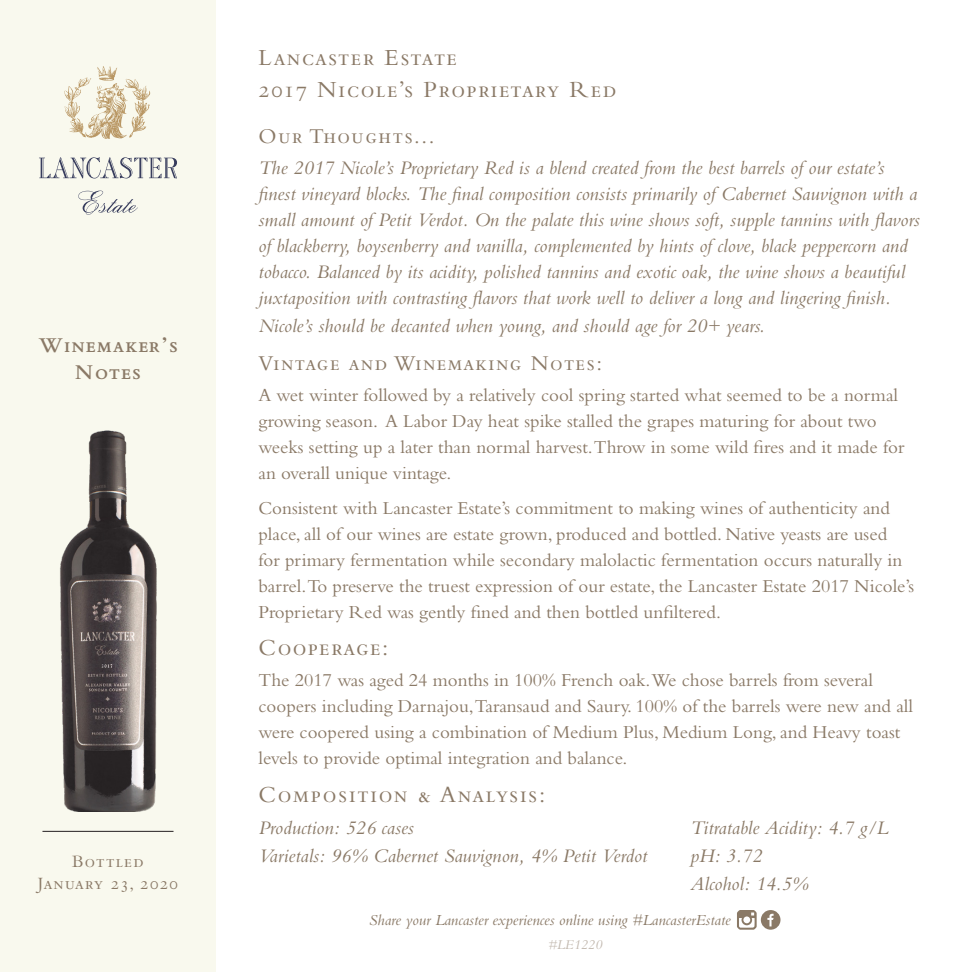
<style>
.page{position:relative;width:972px;height:972px;background:#fff}
.page>*{position:absolute;margin:0;border:0;box-sizing:border-box;transform-origin:0 0}
.t1{font:24px "Bembo SC";letter-spacing:.055em;color:#8a7966}
.t2{font:24px "Bembo SC";letter-spacing:.075em;color:#8a7966}
.t3{font:22px "Bembo SC";letter-spacing:.055em;color:#8a7966}
.t4{font:600 22px "Bembo MT Pro";letter-spacing:.075em;color:#8a7966}
.t5{font:22px "Bembo SC";letter-spacing:.075em;color:#8a7966}
.t6{font:italic 20px/26px "Bembo MT Pro";color:#8a7966}
.t7{font:19px/26px "Bembo Std";color:#8a7966}
.t8{font:18px "Bembo SC";letter-spacing:.06em;color:#8a7966}
.t9{font:italic 16px "Bembo MT Pro";color:#8a7966}
.t10{font:italic 14px "Bembo MT Pro";color:#8a7966}
</style>
<div class="page">
<div style="left:0;top:0;width:216px;height:972px;background:#f9f9ee"></div>
<svg style="left:64px;top:66px;width:86px;height:73px"></svg>
<svg style="left:39px;top:157px;width:138px;height:21px"></svg>
<svg style="left:78px;top:191px;width:60px;height:24px"></svg>
<img style="left:60px;top:430px;width:97px;height:381px">
<hr style="left:42px;top:831px;width:132px;height:1px;background:#231f20">
<svg style="left:737px;top:910px;width:20px;height:20px"></svg>
<svg style="left:742px;top:915px;width:10px;height:10px"></svg>
<div style="left:743px;top:916px;width:7px;height:7px;background:#fff;border-radius:50%"></div>
<div style="left:761px;top:910px;width:20px;height:20px;background:#8a7966;border-radius:50%"></div>
<svg style="left:767px;top:914px;width:7px;height:12px"></svg>
<p class="t4" style="left:38px;top:333px;width:141px">Winemaker’s</p>
<p class="t4" style="left:75px;top:360px;width:67px">Notes</p>
<p class="t8" style="left:72px;top:852px;width:73px">Bottled</p>
<p class="t8" style="left:38px;top:873px;width:142px">January 23, 2020</p>
<p class="t1" style="left:258px;top:44px;width:200px">Lancaster Estate</p>
<p class="t1" style="left:258px;top:76px;width:360px">2017 Nicole’s Proprietary Red</p>
<p class="t5" style="left:258px;top:125px;width:178px">Our Thoughts...</p>
<p class="t6" style="left:258px;top:154px;width:663px">The 2017 Nicole’s Proprietary Red is a blend created from the best barrels of our estate’s finest vineyard blocks. The final composition consists primarily of Cabernet Sauvignon with a small amount of Petit Verdot. On the palate this wine shows soft, supple tannins with flavors of blackberry, boysenberry and vanilla, complemented by hints of clove, black peppercorn and tobacco. Balanced by its acidity, polished tannins and exotic oak, the wine shows a beautiful juxtaposition with contrasting flavors that work well to deliver a long and lingering finish.</p>
<p class="t6" style="left:258px;top:312px;width:508px">Nicole’s should be decanted when young, and should age for 20+ years.</p>
<p class="t3" style="left:258px;top:351px;width:345px">Vintage and Winemaking Notes:</p>
<p class="t7" style="left:258px;top:381px;width:647px">A wet winter followed by a relatively cool spring started what seemed to be a normal growing season. A Labor Day heat spike stalled the grapes maturing for about two weeks setting up a later than normal harvest.Throw in some wild fires and it made for an overall unique vintage.</p>
<p class="t7" style="left:258px;top:494px;width:657px">Consistent with Lancaster Estate’s commitment to making wines of authenticity and place, all of our wines are estate grown, produced and bottled. Native yeasts are used<br>for primary fermentation while secondary malolactic fermentation occurs naturally in barrel.To preserve the truest expression of our estate, the Lancaster Estate 2017 Nicole’s Proprietary Red was gently fined and then bottled unfiltered.</p>
<p class="t1" style="left:258px;top:635px;width:131px">Cooperage:</p>
<p class="t7" style="left:258px;top:667px;width:656px">The 2017 was aged 24 months in 100% French oak.We chose barrels from several coopers including Darnajou,Taransaud and Saury. 100% of the barrels were new and all were coopered using a combination of Medium Plus, Medium Long, and Heavy toast levels to provide optimal integration and balance.</p>
<p class="t2" style="left:258px;top:781px;width:288px">Composition &amp; Analysis:</p>
<p class="t6" style="left:258px;top:815px;width:157px">Production: 526 cases</p>
<p class="t6" style="left:690px;top:815px;width:199px">Titratable Acidity: 4.7 g/L</p>
<p class="t6" style="left:258px;top:843px;width:390px">Varietals: 96% Cabernet Sauvignon, 4% Petit Verdot</p>
<p class="t6" style="left:690px;top:843px;width:73px">pH: 3.72</p>
<p class="t6" style="left:690px;top:871px;width:119px">Alcohol: 14.5%</p>
<p class="t9" style="left:369px;top:911px;width:363px">Share your Lancaster experiences online using #LancasterEstate</p>
<p class="t10" style="left:547px;top:937px;width:56px">#LE1220</p>
</div>
